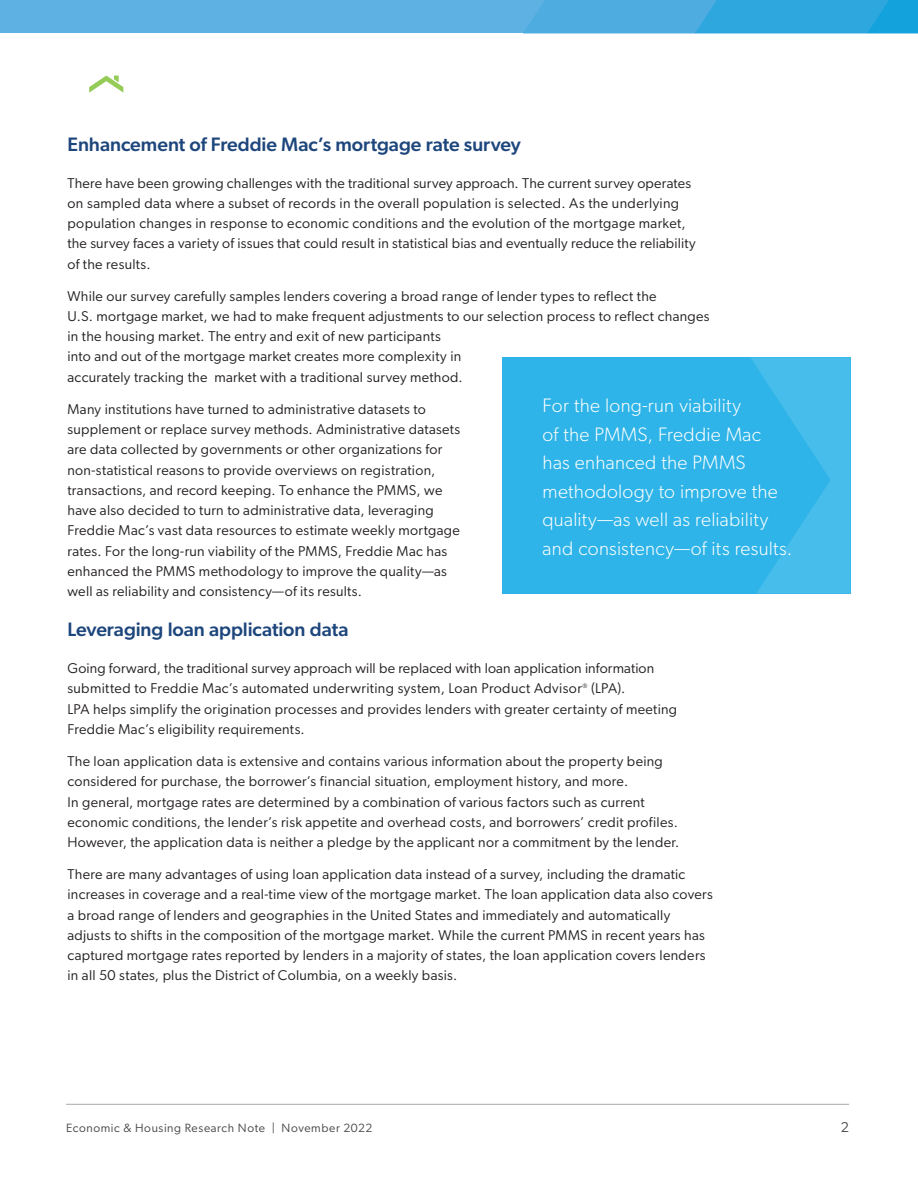
<style>
.page{position:relative;width:918px;height:1188px;background:#fff}
.page>*{position:absolute;margin:0;border:0;box-sizing:border-box;transform-origin:0 0}
.t1{font:300 19.5px/28.5px "Gibson";letter-spacing:.015em;color:#fff}
.t2{font:500 19.5px "Gibson";letter-spacing:-.005em;color:#1d467c}
.t3{font:14.25px/20.2px "Gibson";letter-spacing:.02em;color:#231f20}
.t4{font:14.25px "Gibson";color:#454647}
.t5{font:12px "Gibson";letter-spacing:.055em;color:#454647}
</style>
<div class="page">
<hr style="left:66px;top:1104px;width:783px;height:1px;background:#a8a9ad">
<svg style="left:89px;top:76px;width:34px;height:17px"></svg>
<div style="left:0;top:0;width:918px;height:33px;background:#5db1e3"></div>
<svg style="left:524px;top:0;width:394px;height:33px"></svg>
<div style="left:502px;top:357px;width:348px;height:237px;background:#2eb4e8"></div>
<svg style="left:751px;top:357px;width:100px;height:237px"></svg>
<h1 class="t2" style="left:68px;top:132px;width:455px">Enhancement of Freddie Mac’s mortgage rate survey</h1>
<p class="t3" style="left:68px;top:172px;width:630px">There have been growing challenges with the traditional survey approach. The current survey operates on sampled data where a subset of records in the overall population is selected. As the underlying population changes in response to economic conditions and the evolution of the mortgage market, the survey faces a variety of issues that could result in statistical bias and eventually reduce the reliability of the results.</p>
<p class="t3" style="left:68px;top:286px;width:644px">While our survey carefully samples lenders covering a broad range of lender types to reflect the<br>U.S. mortgage market, we had to make frequent adjustments to our selection process to reflect changes in the housing market. The entry and exit of new participants<br>into and out of the mortgage market creates more complexity in<br>accurately tracking the market with a traditional survey method.</p>
<p class="t3" style="left:68px;top:399px;width:394px">Many institutions have turned to administrative datasets to supplement or replace survey methods. Administrative datasets are data collected by governments or other organizations for non-statistical reasons to provide overviews on registration, transactions, and record keeping. To enhance the PMMS, we have also decided to turn to administrative data, leveraging Freddie Mac’s vast data resources to estimate weekly mortgage rates. For the long-run viability of the PMMS, Freddie Mac has enhanced the PMMS methodology to improve the quality—as well as reliability and consistency—of its results.</p>
<h1 class="t2" style="left:68px;top:618px;width:282px">Leveraging loan application data</h1>
<p class="t3" style="left:67px;top:658px;width:611px">Going forward, the traditional survey approach will be replaced with loan application information submitted to Freddie Mac’s automated underwriting system, Loan Product Advisor<sup>®</sup> (LPA).<br>LPA helps simplify the origination processes and provides lenders with greater certainty of meeting Freddie Mac’s eligibility requirements.</p>
<p class="t3" style="left:67px;top:751px;width:614px">The loan application data is extensive and contains various information about the property being considered for purchase, the borrower’s financial situation, employment history, and more.<br>In general, mortgage rates are determined by a combination of various factors such as current economic conditions, the lender’s risk appetite and overhead costs, and borrowers’ credit profiles.<br>However, the application data is neither a pledge by the applicant nor a commitment by the lender.</p>
<p class="t3" style="left:67px;top:864px;width:647px">There are many advantages of using loan application data instead of a survey, including the dramatic increases in coverage and a real-time view of the mortgage market. The loan application data also covers a broad range of lenders and geographies in the United States and immediately and automatically adjusts to shifts in the composition of the mortgage market. While the current PMMS in recent years has captured mortgage rates reported by lenders in a majority of states, the loan application covers lenders in all 50 states, plus the District of Columbia, on a weekly basis.</p>
<h1 class="t1" style="left:543px;top:391px;width:251px">For the long-run viability<br>of the PMMS, Freddie Mac has enhanced the PMMS methodology to improve the quality—as well as reliability and consistency—of its results.</h1>
<p class="t5" style="left:66px;top:1121px;width:308px">Economic &amp; Housing Research Note | November 2022</p>
<p class="t4" style="left:841px;top:1118px;width:10px">2</p>
</div>
